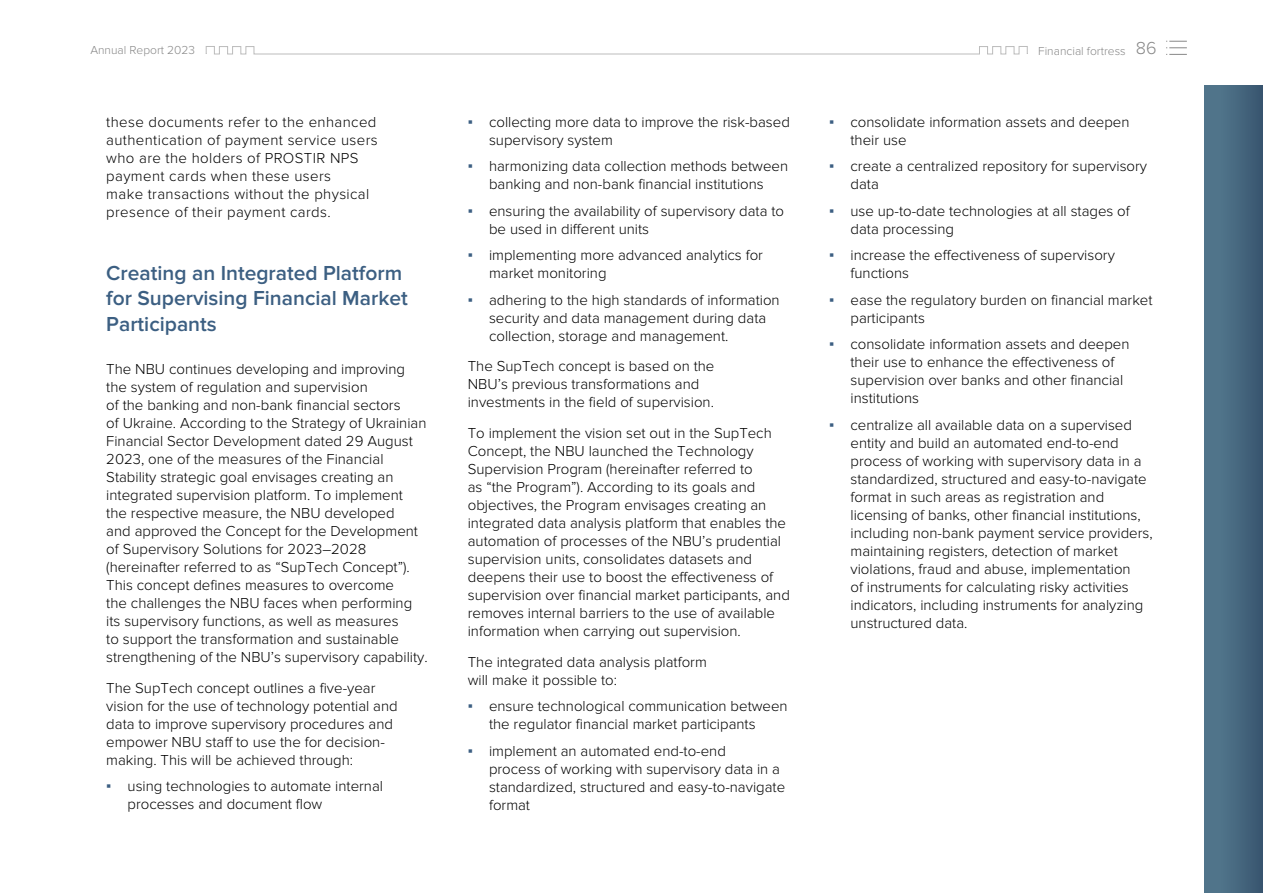
<style>
.page{position:relative;width:1263px;height:893px;background:#fff}
.page>*{position:absolute;margin:0;border:0;box-sizing:border-box;transform-origin:0 0}
.t1{font:600 21px/25.2px "Proxima Nova";color:#3c5f82}
.t2{font:300 15px/18px "Proxima Nova";color:#000}
.t3{font:300 15px/18px "Proxima Nova";letter-spacing:.025em;color:#000}
.t4{font:300 12px "Proxima Nova";color:#878787}
.s1{font-size:18px}
.s2{font-family:"Arial Narrow";font-weight:400;color:#3c5f82}
</style>
<div class="page">
<svg style="left:1166px;top:54px;width:21px;height:1px"></svg>
<svg style="left:1166px;top:41px;width:21px;height:7px"></svg>
<svg style="left:205px;top:46px;width:823px;height:9px"></svg>
<div style="left:1204px;top:85px;width:59px;height:808px;background:linear-gradient(to right,#557b90,#3a5771)"></div>
<p class="t4" style="left:90px;top:43px;width:106px">Annual Report 2023</p>
<p class="t4" style="left:1038px;top:44px;width:120px">Financial fortress <span class="s1">86</span></p>
<p class="t3" style="left:106px;top:113px;width:273px">these documents refer to the enhanced authentication of payment service users who are the holders of PROSTIR NPS payment cards when these users<br>make transactions without the physical presence of their payment cards.</p>
<h1 class="t1" style="left:106px;top:261px;width:303px">Creating an Integrated Platform for Supervising Financial Market<br>Participants</h1>
<p class="t2" style="left:106px;top:360px;width:323px">The NBU continues developing and improving the system of regulation and supervision<br>of the banking and non-bank financial sectors<br>of Ukraine. According to the Strategy of Ukrainian Financial Sector Development dated 29 August 2023, one of the measures of the Financial Stability strategic goal envisages creating an integrated supervision platform. To implement<br>the respective measure, the NBU developed<br>and approved the Concept for the Development of Supervisory Solutions for 2023–2028 (hereinafter referred to as “SupTech Concept”).<br>This concept defines measures to overcome<br>the challenges the NBU faces when performing its supervisory functions, as well as measures<br>to support the transformation and sustainable strengthening of the NBU’s supervisory capability.</p>
<p class="t2" style="left:106px;top:679px;width:293px">The SupTech concept outlines a five-year vision for the use of technology potential and data to improve supervisory procedures and empower NBU staff to use the for decision&shy;making. This will be achieved through:</p>
<p class="t2" style="left:128px;top:777px;width:257px;text-indent:-21px"><span class="s2">▪</span> using technologies to automate internal processes and document flow</p>
<p class="t2" style="left:489px;top:113px;width:302px;text-indent:-21px"><span class="s2">▪</span> collecting more data to improve the risk-based supervisory system</p>
<p class="t2" style="left:468px;top:157px;width:322px;text-align:center"><span class="s2">▪</span> harmonizing data collection methods between banking and non-bank financial institutions</p>
<p class="t2" style="left:489px;top:202px;width:297px;text-indent:-21px"><span class="s2">▪</span> ensuring the availability of supervisory data to be used in different units</p>
<p class="t2" style="left:489px;top:246px;width:275px;text-indent:-21px"><span class="s2">▪</span> implementing more advanced analytics for market monitoring</p>
<p class="t2" style="left:489px;top:291px;width:292px;text-indent:-21px"><span class="s2">▪</span> adhering to the high standards of information security and data management during data collection, storage and management.</p>
<p class="t2" style="left:468px;top:358px;width:248px">The SupTech concept is based on the<br>NBU’s previous transformations and investments in the field of supervision.</p>
<p class="t2" style="left:468px;top:424px;width:324px">To implement the vision set out in the SupTech Concept, the NBU launched the Technology Supervision Program (hereinafter referred to<br>as “the Program”). According to its goals and objectives, the Program envisages creating an integrated data analysis platform that enables the automation of processes of the NBU’s prudential supervision units, consolidates datasets and deepens their use to boost the effectiveness of supervision over financial market participants, and removes internal barriers to the use of available information when carrying out supervision.</p>
<p class="t2" style="left:468px;top:653px;width:241px">The integrated data analysis platform will make it possible to:</p>
<p class="t2" style="left:489px;top:698px;width:300px;text-indent:-21px"><span class="s2">▪</span> ensure technological communication between the regulator financial market participants</p>
<p class="t2" style="left:489px;top:742px;width:298px;text-indent:-21px"><span class="s2">▪</span> implement an automated end-to-end<br>process of working with supervisory data in a standardized, structured and easy-to-navigate format</p>
<p class="t2" style="left:850px;top:113px;width:281px;text-indent:-21px"><span class="s2">▪</span> consolidate information assets and deepen their use</p>
<p class="t2" style="left:850px;top:157px;width:298px;text-indent:-21px"><span class="s2">▪</span> create a centralized repository for supervisory data</p>
<p class="t2" style="left:850px;top:202px;width:281px;text-indent:-21px"><span class="s2">▪</span> use up-to-date technologies at all stages of data processing</p>
<p class="t2" style="left:850px;top:246px;width:266px;text-indent:-21px"><span class="s2">▪</span> increase the effectiveness of supervisory functions</p>
<p class="t2" style="left:850px;top:291px;width:304px;text-indent:-21px"><span class="s2">▪</span> ease the regulatory burden on financial market participants</p>
<p class="t2" style="left:850px;top:335px;width:281px;text-indent:-21px"><span class="s2">▪</span> consolidate information assets and deepen their use to enhance the effectiveness of supervision over banks and other financial institutions</p>
<p class="t2" style="left:850px;top:416px;width:304px;text-indent:-21px"><span class="s2">▪</span> centralize all available data on a supervised entity and build an automated end-to-end process of working with supervisory data in a standardized, structured and easy-to-navigate format in such areas as registration and licensing of banks, other financial institutions, including non-bank payment service providers, maintaining registers, detection of market violations, fraud and abuse, implementation<br>of instruments for calculating risky activities indicators, including instruments for analyzing unstructured data.</p>
</div>
